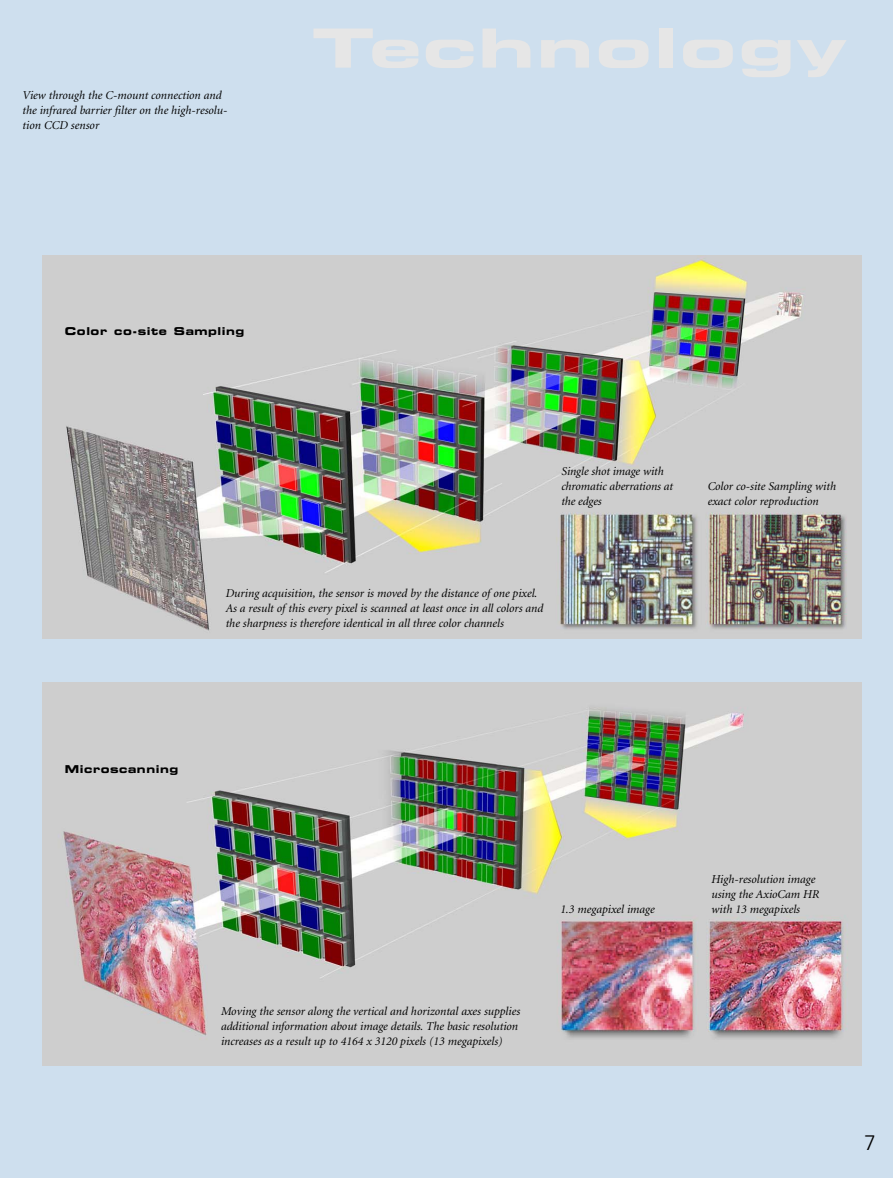
<style>
.page{position:relative;width:893px;height:1178px;background:#cedfee}
.page>*{position:absolute;margin:0;border:0;box-sizing:border-box;transform-origin:0 0}
.t1{font:54px "Eurostile Bold Extended Two";letter-spacing:.02em;color:#e6e6e6;scale:1.3 1}
.t2{font:300 21px "Frutiger";color:#000}
.t3{font:italic 12px/15px "Minion";color:#000}
.t4{font:10.8px "Eurostile Bold Extended Two";letter-spacing:.05em;color:#000}
</style>
<div class="page">
<img style="left:42px;top:683px;width:819px;height:382px">
<img style="left:42px;top:255px;width:819px;height:383px">
<p class="t3" style="left:23px;top:89px;width:206px">View through the C-mount connection and the infrared barrier filter on the high-resolu&shy;tion CCD sensor</p>
<h1 class="t1" style="left:312px;top:29px;width:413px">Technology</h1>
<p class="t4" style="left:65px;top:327px;width:181px">Color co-site Sampling</p>
<p class="t3" style="left:561px;top:464px;width:113px">Single shot image with chromatic aberrations at the edges</p>
<p class="t3" style="left:226px;top:587px;width:319px">During acquisition, the sensor is moved by the distance of one pixel.<br>As a result of this every pixel is scanned at least once in all colors and the sharpness is therefore identical in all three color channels</p>
<p class="t3" style="left:708px;top:479px;width:130px">Color co-site Sampling with exact color reproduction</p>
<p class="t4" style="left:65px;top:765px;width:115px">Microscanning</p>
<p class="t3" style="left:221px;top:1004px;width:301px">Moving the sensor along the vertical and horizontal axes supplies additional information about image details. The basic resolution increases as a result up to 4164 x 3120 pixels (13 megapixels)</p>
<p class="t3" style="left:711px;top:873px;width:110px">High-resolution image using the AxioCam HR</p>
<p class="t3" style="left:560px;top:902px;width:96px">1.3 megapixel image</p>
<p class="t3" style="left:711px;top:903px;width:90px">with 13 megapixels</p>
<h2 class="t2" style="left:864px;top:1134px;width:13px">7</h2>
</div>
